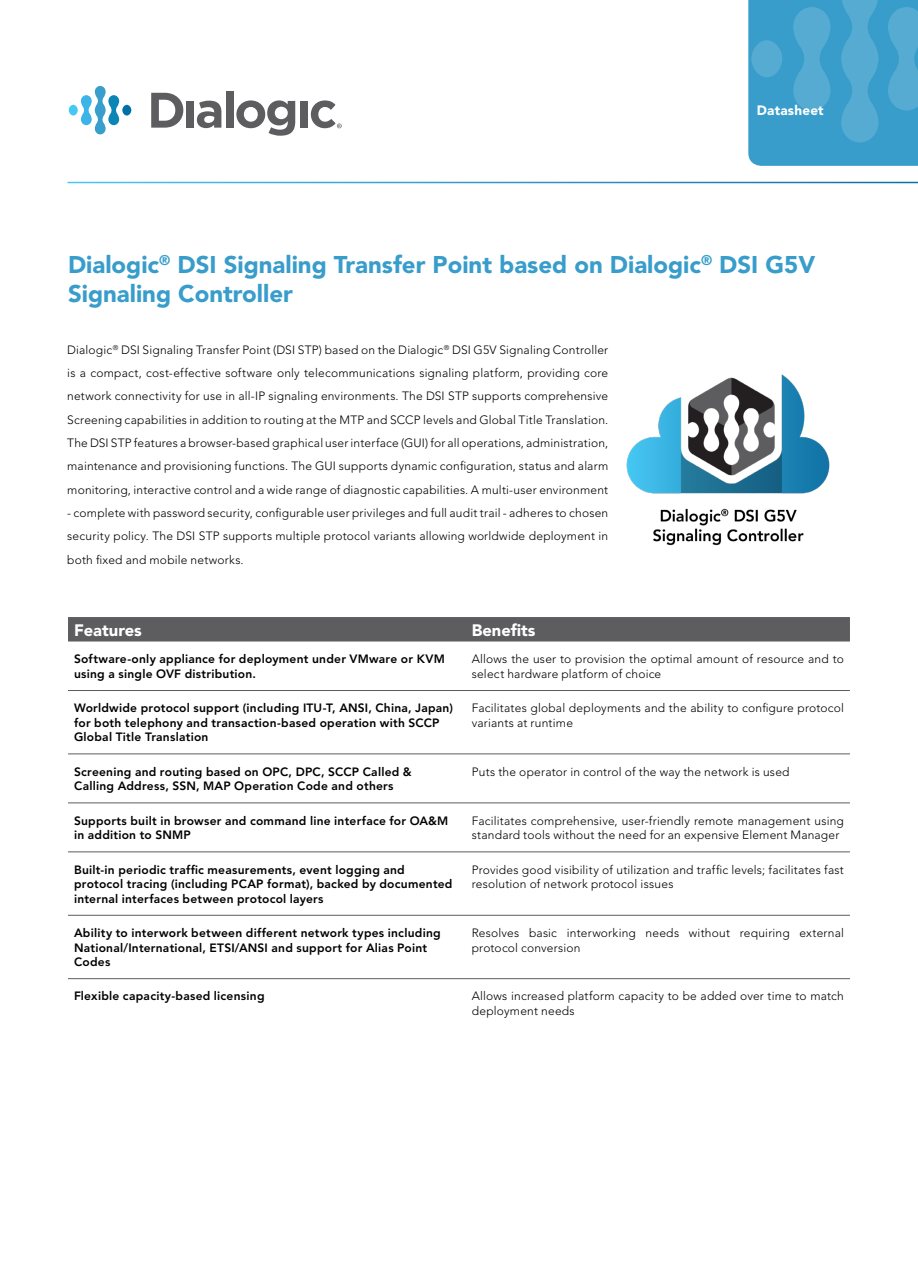
<style>
.page{position:relative;width:918px;height:1263px;background:#fff}
.page>*{position:absolute;margin:0;border:0;box-sizing:border-box;transform-origin:0 0}
.t1{font:900 24px/28.8px "Avenir LT Std";color:#389dcb}
.t2{font:900 16.5px "Avenir LT Std";color:#fff}
.t3{font:900 13.5px "Avenir LT Std";letter-spacing:.015em;color:#fff}
.t4{font:300 12px/23.4px "Avenir LT Std";letter-spacing:.015em;color:#000}
.t5{font:800 12px/14.4px "Avenir LT Std";letter-spacing:.02em;color:#000}
</style>
<div class="page">
<svg style="left:748px;top:0;width:170px;height:166px;background:#43a2cd"></svg>
<svg style="left:151px;top:93px;width:32px;height:35px"></svg>
<div style="left:187px;top:101px;width:7px;height:27px;background:#5d5c5e"></div>
<svg style="left:197px;top:101px;width:24px;height:27px"></svg>
<div style="left:226px;top:91px;width:7px;height:37px;background:#5d5c5e"></div>
<svg style="left:236px;top:100px;width:59px;height:36px"></svg>
<div style="left:300px;top:101px;width:7px;height:27px;background:#5d5c5e"></div>
<div style="left:122px;top:105px;width:9px;height:11px;background:#0071a4;border-radius:50%"></div>
<div style="left:69px;top:105px;width:9px;height:11px;background:#44c8f5;border-radius:50%"></div>
<svg style="left:81px;top:86px;width:38px;height:48px"></svg>
<svg style="left:311px;top:100px;width:31px;height:28px"></svg>
<div style="left:68px;top:617px;width:782px;height:24px;background:#5d5d5f"></div>
<hr style="left:68px;top:690px;width:391px;height:1px;background:#5d5d5f">
<hr style="left:459px;top:690px;width:391px;height:1px;background:#5d5d5f">
<hr style="left:68px;top:753px;width:391px;height:1px;background:#5d5d5f">
<hr style="left:459px;top:753px;width:391px;height:1px;background:#5d5d5f">
<hr style="left:68px;top:802px;width:391px;height:1px;background:#5d5d5f">
<hr style="left:459px;top:802px;width:391px;height:1px;background:#5d5d5f">
<hr style="left:68px;top:851px;width:391px;height:1px;background:#5d5d5f">
<hr style="left:459px;top:851px;width:391px;height:1px;background:#5d5d5f">
<hr style="left:68px;top:915px;width:391px;height:1px;background:#5d5d5f">
<hr style="left:459px;top:915px;width:391px;height:1px;background:#5d5d5f">
<hr style="left:68px;top:978px;width:391px;height:1px;background:#5d5d5f">
<hr style="left:459px;top:978px;width:391px;height:1px;background:#5d5d5f">
<img style="left:626px;top:374px;width:204px;height:172px">
<p class="t3" style="left:757px;top:103px;width:68px">Datasheet</p>
<h1 class="t1" style="left:68px;top:250px;width:749px">Dialogic<sup>®</sup> DSI Signaling Transfer Point based on Dialogic<sup>®</sup> DSI G5V<br>Signaling Controller</h1>
<p class="t4" style="left:67px;top:338px;width:543px;text-align:justify">Dialogic<sup>®</sup> DSI Signaling Transfer Point (DSI STP) based on the Dialogic<sup>®</sup> DSI G5V Signaling Controller is a compact, cost-effective software only telecommunications signaling platform, providing core network connectivity for use in all-IP signaling environments. The DSI STP supports comprehensive Screening capabilities in addition to routing at the MTP and SCCP levels and Global Title Translation.<br>The DSI STP features a browser-based graphical user interface (GUI) for all operations, administration, maintenance and provisioning functions. The GUI supports dynamic configuration, status and alarm monitoring, interactive control and a wide range of diagnostic capabilities. A multi-user environment</p>
<p class="t4" style="left:67px;top:501px;width:543px;text-align:justify">- complete with password security, configurable user privileges and full audit trail - adheres to chosen security policy. The DSI STP supports multiple protocol variants allowing worldwide deployment in both fixed and mobile networks.</p>
<h2 class="t2" style="left:74px;top:620px;width:69px">Features</h2>
<h2 class="t2" style="left:472px;top:620px;width:65px">Benefits</h2>
<p class="t5" style="left:74px;top:652px;width:372px">Software-only appliance for deployment under VMware or KVM using a single OVF distribution.</p>
<p class="t4" style="left:472px;top:652px;width:374px;line-height:14.4px">Allows the user to provision the optimal amount of resource and to select hardware platform of choice</p>
<p class="t5" style="left:74px;top:701px;width:380px">Worldwide protocol support (including ITU-T, ANSI, China, Japan) for both telephony and transaction-based operation with SCCP<br>Global Title Translation</p>
<p class="t4" style="left:472px;top:701px;width:374px;line-height:14.4px">Facilitates global deployments and the ability to configure protocol variants at runtime</p>
<p class="t5" style="left:74px;top:764px;width:339px">Screening and routing based on OPC, DPC, SCCP Called &amp;<br>Calling Address, SSN, MAP Operation Code and others</p>
<p class="t4" style="left:472px;top:760px;width:319px">Puts the operator in control of the way the network is used</p>
<p class="t5" style="left:74px;top:813px;width:376px">Supports built in browser and command line interface for OA&amp;M in addition to SNMP</p>
<p class="t4" style="left:472px;top:813px;width:374px;line-height:14.4px">Facilitates comprehensive, user-friendly remote management using standard tools without the need for an expensive Element Manager</p>
<p class="t5" style="left:74px;top:862px;width:380px">Built-in periodic traffic measurements, event logging and protocol tracing (including PCAP format), backed by documented internal interfaces between protocol layers</p>
<p class="t4" style="left:472px;top:862px;width:374px;line-height:14.4px">Provides good visibility of utilization and traffic levels; facilitates fast resolution of network protocol issues</p>
<p class="t5" style="left:74px;top:926px;width:368px">Ability to interwork between different network types including<br>National/International, ETSI/ANSI and support for Alias Point<br>Codes</p>
<p class="t4" style="left:472px;top:926px;width:374px;line-height:14.4px">Resolves basic interworking needs without requiring external protocol conversion</p>
<p class="t5" style="left:74px;top:989px;width:192px">Flexible capacity-based licensing</p>
<p class="t4" style="left:472px;top:989px;width:374px;line-height:14.4px">Allows increased platform capacity to be added over time to match deployment needs</p>
</div>
